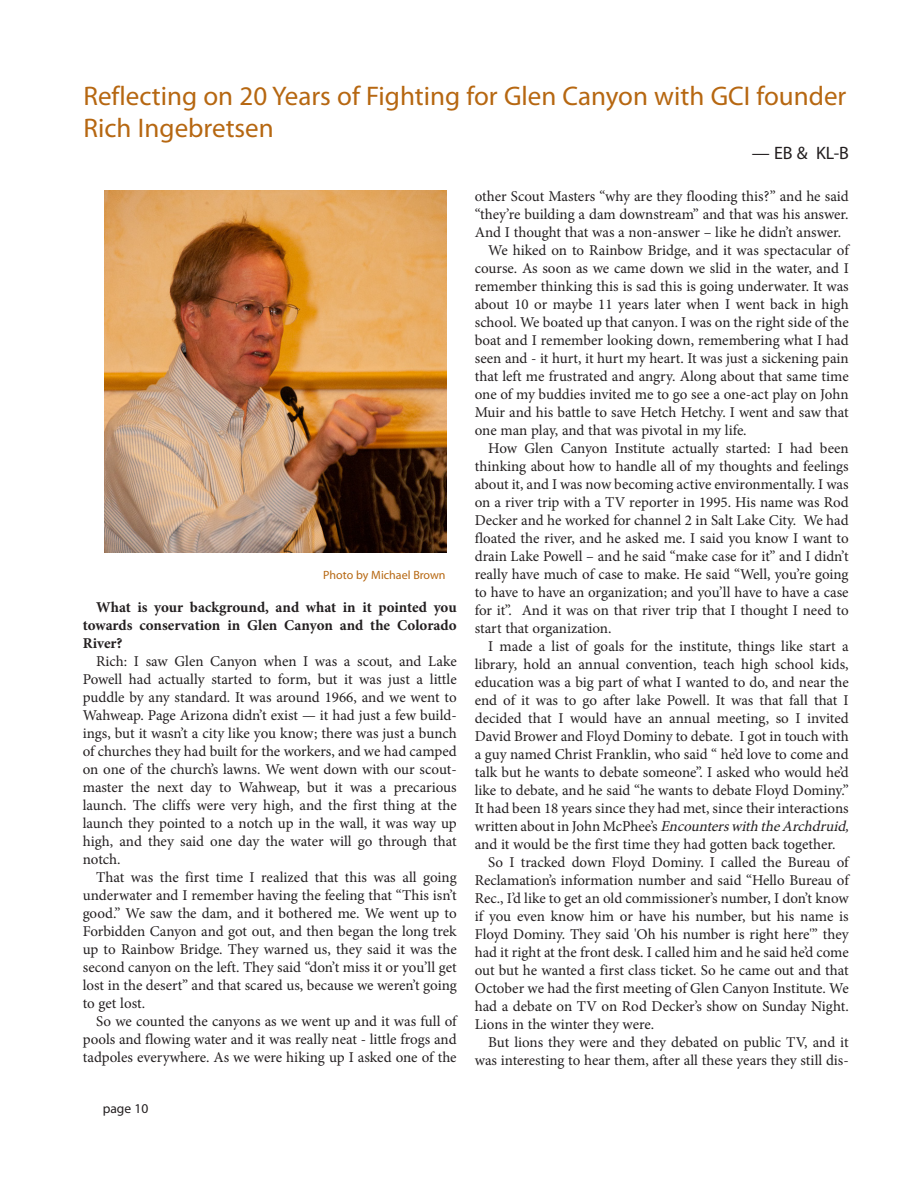
<style>
.page{position:relative;width:918px;height:1188px;background:#fff}
.page>*{position:absolute;margin:0;border:0;box-sizing:border-box;transform-origin:0 0}
.GCI_headline{font:27px/32.4px "Myriad Pro";color:#b66711}
.t1{font:18px "Myriad Pro";color:#231f20}
.GCI_headline-2{font:15px/18px "Minion Pro";letter-spacing:-.005em;color:#231f20;text-align:justify}
.GCI_headline-3{font:700 15px/18px "Minion Pro";color:#231f20;text-align:justify}
.t2{font:13.5px "Myriad Pro";color:#231f20}
.t3{font:12px "Myriad Pro";color:#b66711}
.s1{font-style:italic}
</style>
<div class="page">
<img style="left:104px;top:190px;width:343px;height:363px">
<p class="GCI_headline" style="left:83px;top:79px;width:764px">Reflecting on 20 Years of Fighting for Glen Canyon with GCI founder<br>Rich Ingebretsen</p>
<p class="t1" style="left:752px;top:141px;width:99px">— EB &amp; KL-B</p>
<p class="t3" style="left:323px;top:567px;width:124px">Photo by Michael Brown</p>
<p class="GCI_headline-3" style="left:83px;top:598px;width:375px;text-indent:14px">What is your background, and what in it pointed you towards conservation in Glen Canyon and the Colorado River?</p>
<p class="GCI_headline-2" style="left:83px;top:652px;width:376px;text-indent:14px">Rich: I saw Glen Canyon when I was a scout, and Lake Powell had actually started to form, but it was just a little puddle by any standard. It was around 1966, and we went to Wahweap. Page Arizona didn’t exist — it had just a few build&shy;ings, but it wasn’t a city like you know; there was just a bunch of churches they had built for the workers, and we had camped on one of the church’s lawns. We went down with our scout&shy;master the next day to Wahweap, but it was a precarious launch. The cliffs were very high, and the first thing at the launch they pointed to a notch up in the wall, it was way up high, and they said one day the water will go through that notch.</p>
<p class="GCI_headline-2" style="left:83px;top:868px;width:376px;text-indent:14px">That was the first time I realized that this was all going underwater and I remember having the feeling that “This isn’t good.” We saw the dam, and it bothered me. We went up to Forbidden Canyon and got out, and then began the long trek up to Rainbow Bridge. They warned us, they said it was the second canyon on the left. They said “don’t miss it or you’ll get lost in the desert” and that scared us, because we weren’t going to get lost.</p>
<p class="GCI_headline-2" style="left:83px;top:1012px;width:375px;text-indent:14px">So we counted the canyons as we went up and it was full of pools and flowing water and it was really neat - little frogs and tadpoles everywhere. As we were hiking up I asked one of the</p>
<p class="t2" style="left:103px;top:1100px;width:47px">page 10</p>
<p class="GCI_headline-2" style="left:475px;top:188px;width:375px">other Scout Masters “why are they flooding this?” and he said “they’re building a dam downstream” and that was his answer.<br>And I thought that was a non-answer – like he didn’t answer.</p>
<p class="GCI_headline-2" style="left:475px;top:242px;width:376px;text-indent:14px">We hiked on to Rainbow Bridge, and it was spectacular of course. As soon as we came down we slid in the water, and I remember thinking this is sad this is going underwater. It was about 10 or maybe 11 years later when I went back in high school. We boated up that canyon. I was on the right side of the boat and I remember looking down, remembering what I had seen and - it hurt, it hurt my heart. It was just a sickening pain that left me frustrated and angry. Along about that same time one of my buddies invited me to go see a one-act play on John Muir and his battle to save Hetch Hetchy. I went and saw that one man play, and that was pivotal in my life.</p>
<p class="GCI_headline-2" style="left:475px;top:440px;width:376px;text-indent:14px">How Glen Canyon Institute actually started: I had been thinking about how to handle all of my thoughts and feelings about it, and I was now becoming active environmentally. I was on a river trip with a TV reporter in 1995. His name was Rod Decker and he worked for channel 2 in Salt Lake City. We had floated the river, and he asked me. I said you know I want to drain Lake Powell – and he said “make case for it” and I didn’t really have much of case to make. He said “Well, you’re going to have to have an organization; and you’ll have to have a case for it”. And it was on that river trip that I thought I need to start that organization.</p>
<p class="GCI_headline-2" style="left:475px;top:638px;width:380px;text-align:left;text-indent:14px">I made a list of goals for the institute, things like start a library, hold an annual convention, teach high school kids, education was a big part of what I wanted to do, and near the end of it was to go after lake Powell. It was that fall that I decided that I would have an annual meeting, so I invited David Brower and Floyd Dominy to debate. I got in touch with a guy named Christ Franklin, who said “ he’d love to come and talk but he wants to debate someone”. I asked who would he’d like to debate, and he said “he wants to debate Floyd Dominy.” It had been 18 years since they had met, since their interactions w r i t t e n a b o u t i n J o h n M c P h e e ’s <span class="s1">Encounterswith theArchdruid, </span>and it would be the first time they had gotten back together.</p>
<p class="GCI_headline-2" style="left:475px;top:854px;width:376px;text-indent:14px">So I tracked down Floyd Dominy. I called the Bureau of Reclamation’s information number and said “Hello Bureau of Rec., I’d like to get an old commissioner’s number, I don’t know if you even know him or have his number, but his name is Floyd Dominy. They said 'Oh his number is right here'” they had it right at the front desk. I called him and he said he’d come out but he wanted a first class ticket. So he came out and that October we had the first meeting of Glen Canyon Institute. We had a debate on TV on Rod Decker’s show on Sunday Night.<br>Lions in the winter they were.</p>
<p class="GCI_headline-2" style="left:475px;top:1034px;width:375px;text-align:right">But lions they were and they debated on public TV, and it was interesting to hear them, after all these years they still dis-</p>
</div>
